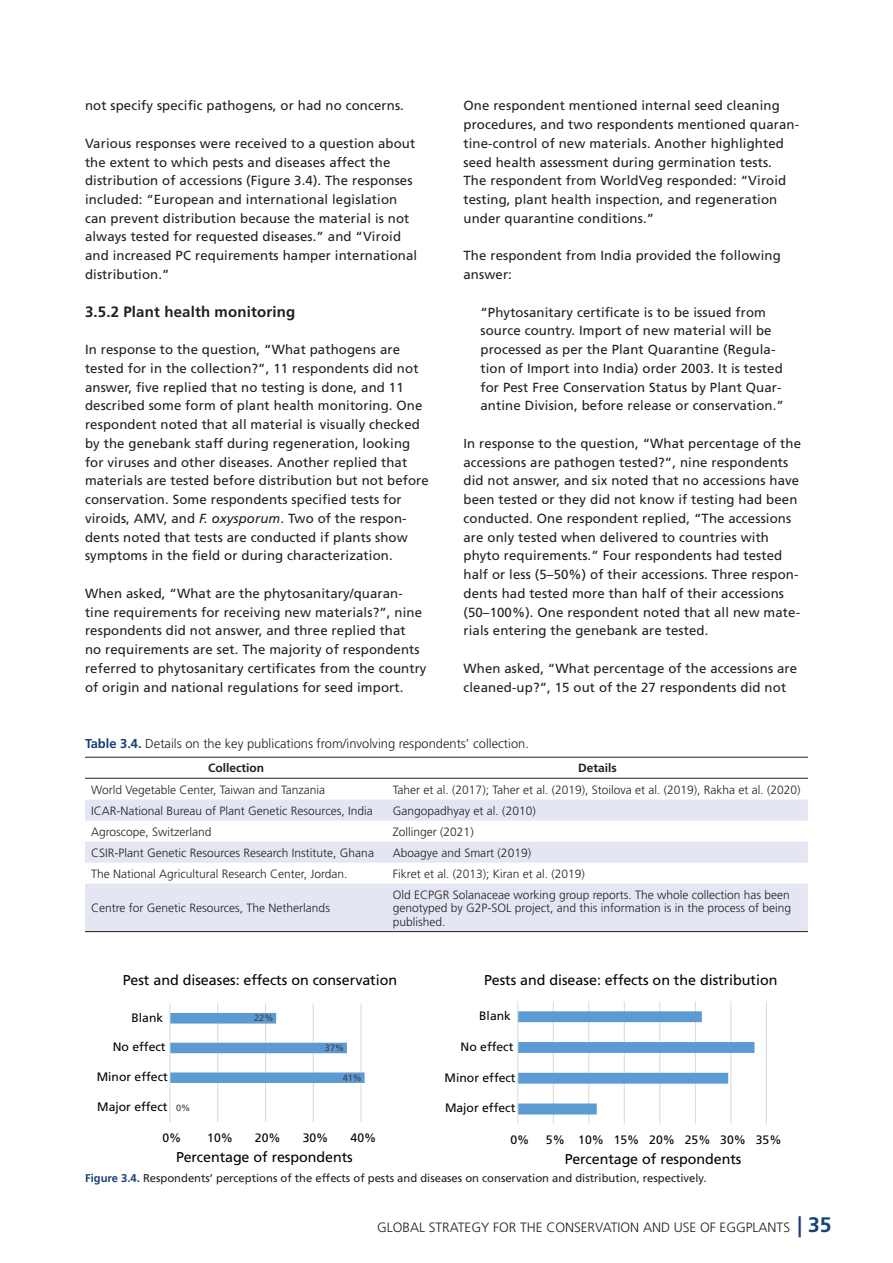
<style>
.page{position:relative;width:893px;height:1263px;background:#fff}
.page>*{position:absolute;margin:0;border:0;box-sizing:border-box;transform-origin:0 0}
.t1{font:700 15px "Frutiger LT Std";letter-spacing:.01em;color:#231f20}
.t2{font:14.25px "Frutiger LT Std";color:#040503}
.t3{font:300 13.5px "Frutiger LT Std";color:#231f20}
.t4{font:13.2px/18.8px "Frutiger LT Std";letter-spacing:.01em;color:#231f20}
.t5{font:300 12.9px "Frutiger LT Std";color:#231f20}
.t6{font:12.15px "Frutiger LT Std";color:#040503}
.t7{font:300 12px/13.5px "Frutiger LT Std";color:#231f20;text-align:justify}
.t8{font:700 12px "Frutiger LT Std";color:#231f20}
.t9{font:11.25px "Frutiger LT Std";color:#231f20}
.t10{font:9.15px "Frutiger LT Std";color:#404040}
.s1{font-style:italic}
.s2{font-weight:700;color:#164179}
.s3{font-weight:700;font-size:21px;color:#164179}
</style>
<div class="page">
<svg style="left:85px;top:800px;width:723px;height:131px;fill:#e4e6f3"></svg>
<hr style="left:85px;top:757px;width:302px;height:1px;background:#231f20">
<hr style="left:387px;top:757px;width:421px;height:1px;background:#231f20">
<hr style="left:85px;top:778px;width:302px;height:1px;background:#231f20">
<hr style="left:387px;top:778px;width:421px;height:1px;background:#231f20">
<hr style="left:85px;top:931px;width:302px;height:1px;background:#231f20">
<hr style="left:387px;top:931px;width:421px;height:1px;background:#231f20">
<hr style="left:361px;top:1003px;width:1px;height:119px;background:#dad9d8">
<hr style="left:313px;top:1003px;width:1px;height:119px;background:#dad9d8">
<hr style="left:265px;top:1003px;width:1px;height:119px;background:#dad9d8">
<hr style="left:217px;top:1003px;width:1px;height:119px;background:#dad9d8">
<svg style="left:170px;top:1013px;width:195px;height:70px"></svg>
<hr style="left:169px;top:1003px;width:1px;height:119px;background:#dad9d8">
<hr style="left:766px;top:1001px;width:1px;height:123px;background:#dad9d8">
<hr style="left:730px;top:1001px;width:1px;height:123px;background:#dad9d8">
<hr style="left:695px;top:1001px;width:1px;height:123px;background:#dad9d8">
<hr style="left:659px;top:1001px;width:1px;height:123px;background:#dad9d8">
<hr style="left:624px;top:1001px;width:1px;height:123px;background:#dad9d8">
<hr style="left:588px;top:1001px;width:1px;height:123px;background:#dad9d8">
<hr style="left:553px;top:1001px;width:1px;height:123px;background:#dad9d8">
<svg style="left:518px;top:1011px;width:236px;height:103px"></svg>
<hr style="left:517px;top:1001px;width:1px;height:123px;background:#dad9d8">
<p class="t4" style="left:85px;top:96px;width:320px">not specify specific pathogens, or had no concerns.</p>
<p class="t4" style="left:85px;top:134px;width:334px">Various responses were received to a question about the extent to which pests and diseases affect the distribution of accessions (Figure 3.4). The responses included: “European and international legislation can prevent distribution because the material is not always tested for requested diseases.” and “Viroid and increased PC requirements hamper international distribution.”</p>
<p class="t1" style="left:85px;top:302px;width:212px">3.5.2 Plant health monitoring</p>
<p class="t4" style="left:85px;top:340px;width:345px">In response to the question, “What pathogens are tested for in the collection?”, 11 respondents did not answer, five replied that no testing is done, and 11 described some form of plant health monitoring. One respondent noted that all material is visually checked by the genebank staff during regeneration, looking for viruses and other diseases. Another replied that materials are tested before distribution but not before conservation. Some respondents specified tests for viroids, AMV, and <span class="s1">F. oxysporum</span>. Two of the respon&shy;dents noted that tests are conducted if plants show symptoms in the field or during characterization.</p>
<p class="t4" style="left:85px;top:584px;width:343px">When asked, “What are the phytosanitary/quaran&shy;tine requirements for receiving new materials?”, nine respondents did not answer, and three replied that<br>no requirements are set. The majority of respondents referred to phytosanitary certificates from the country of origin and national regulations for seed import.</p>
<p class="t4" style="left:463px;top:96px;width:337px">One respondent mentioned internal seed cleaning procedures, and two respondents mentioned quaran&shy;tine-control of new materials. Another highlighted seed health assessment during germination tests.<br>The respondent from WorldVeg responded: “Viroid testing, plant health inspection, and regeneration under quarantine conditions.”</p>
<p class="t4" style="left:463px;top:246px;width:319px">The respondent from India provided the following answer:</p>
<p class="t4" style="left:480px;top:303px;width:305px">“Phytosanitary certificate is to be issued from source country. Import of new material will be processed as per the Plant Quarantine (Regula&shy;tion of Import into India) order 2003. It is tested for Pest Free Conservation Status by Plant Quar&shy;antine Division, before release or conservation.”</p>
<p class="t4" style="left:463px;top:434px;width:339px">In response to the question, “What percentage of the accessions are pathogen tested?”, nine respondents did not answer, and six noted that no accessions have been tested or they did not know if testing had been conducted. One respondent replied, “The accessions are only tested when delivered to countries with phyto requirements.” Four respondents had tested half or less (5–50%) of their accessions. Three respon&shy;dents had tested more than half of their accessions (50–100%). One respondent noted that all new mate&shy;rials entering the genebank are tested.</p>
<p class="t4" style="left:463px;top:659px;width:335px">When asked, “What percentage of the accessions are cleaned-up?”, 15 out of the 27 respondents did not</p>
<p class="t5" style="left:85px;top:737px;width:445px"><span class="s2">Table 3.4.</span> Details on the key publications from/involving respondents’ collection.</p>
<p class="t8" style="left:208px;top:761px;width:58px">Collection</p>
<p class="t8" style="left:578px;top:761px;width:40px">Details</p>
<p class="t7" style="left:91px;top:783px;width:236px">World Vegetable Center, Taiwan and Tanzania</p>
<p class="t7" style="left:393px;top:783px;width:409px">Taher et al. (2017); Taher et al. (2019), Stoilova et al. (2019), Rakha et al. (2020)</p>
<p class="t7" style="left:91px;top:804px;width:283px">ICAR-National Bureau of Plant Genetic Resources, India</p>
<p class="t7" style="left:393px;top:804px;width:144px">Gangopadhyay et al. (2010)</p>
<p class="t7" style="left:91px;top:825px;width:122px">Agroscope, Switzerland</p>
<p class="t7" style="left:393px;top:825px;width:82px">Zollinger (2021)</p>
<p class="t7" style="left:91px;top:846px;width:284px">CSIR-Plant Genetic Resources Research Institute, Ghana</p>
<p class="t7" style="left:393px;top:846px;width:140px">Aboagye and Smart (2019)</p>
<p class="t7" style="left:91px;top:867px;width:258px">The National Agricultural Research Center, Jordan.</p>
<p class="t7" style="left:393px;top:867px;width:193px">Fikret et al. (2013); Kiran et al. (2019)</p>
<p class="t7" style="left:91px;top:901px;width:240px">Centre for Genetic Resources, The Netherlands</p>
<p class="t7" style="left:393px;top:888px;width:400px">Old ECPGR Solanaceae working group reports. The whole collection has been genotyped by G2P-SOL project, and this information is in the process of being published.</p>
<p class="t2" style="left:123px;top:971px;width:276px">Pest and diseases: effects on conservation</p>
<p class="t2" style="left:484px;top:971px;width:295px">Pests and disease: effects on the distribution</p>
<p class="t6" style="left:131px;top:1010px;width:33px">Blank</p>
<p class="t10" style="left:254px;top:1013px;width:21px">22%</p>
<p class="t6" style="left:479px;top:1009px;width:33px">Blank</p>
<p class="t6" style="left:113px;top:1040px;width:54px">No effect</p>
<p class="t10" style="left:325px;top:1042px;width:21px">37%</p>
<p class="t6" style="left:461px;top:1039px;width:54px">No effect</p>
<p class="t6" style="left:97px;top:1070px;width:73px">Minor effect</p>
<p class="t10" style="left:343px;top:1072px;width:21px">41%</p>
<p class="t6" style="left:445px;top:1070px;width:73px">Minor effect</p>
<p class="t6" style="left:97px;top:1099px;width:72px">Major effect</p>
<p class="t10" style="left:176px;top:1102px;width:16px">0%</p>
<p class="t6" style="left:445px;top:1101px;width:72px">Major effect</p>
<p class="t6" style="left:162px;top:1130px;width:21px">0%</p>
<p class="t6" style="left:207px;top:1130px;width:27px">10%</p>
<p class="t6" style="left:255px;top:1130px;width:27px">20%</p>
<p class="t6" style="left:303px;top:1130px;width:27px">30%</p>
<p class="t6" style="left:351px;top:1130px;width:27px">40%</p>
<p class="t6" style="left:510px;top:1132px;width:21px">0%</p>
<p class="t6" style="left:546px;top:1132px;width:237px">5% 10% 15% 20% 25% 30% 35%</p>
<p class="t2" style="left:176px;top:1148px;width:178px">Percentage of respondents</p>
<p class="t2" style="left:565px;top:1150px;width:178px">Percentage of respondents</p>
<p class="t9" style="left:85px;top:1172px;width:623px"><span class="s2">Figure 3.4.</span> Respondents’ perceptions of the effects of pests and diseases on conservation and distribution, respectively.</p>
<p class="t3" style="left:377px;top:1219px;width:456px">GLOBAL STRATEGY FOR THE CONSERVATION AND USE OF EGGPLANTS <span class="s3">| 35</span></p>
</div>
